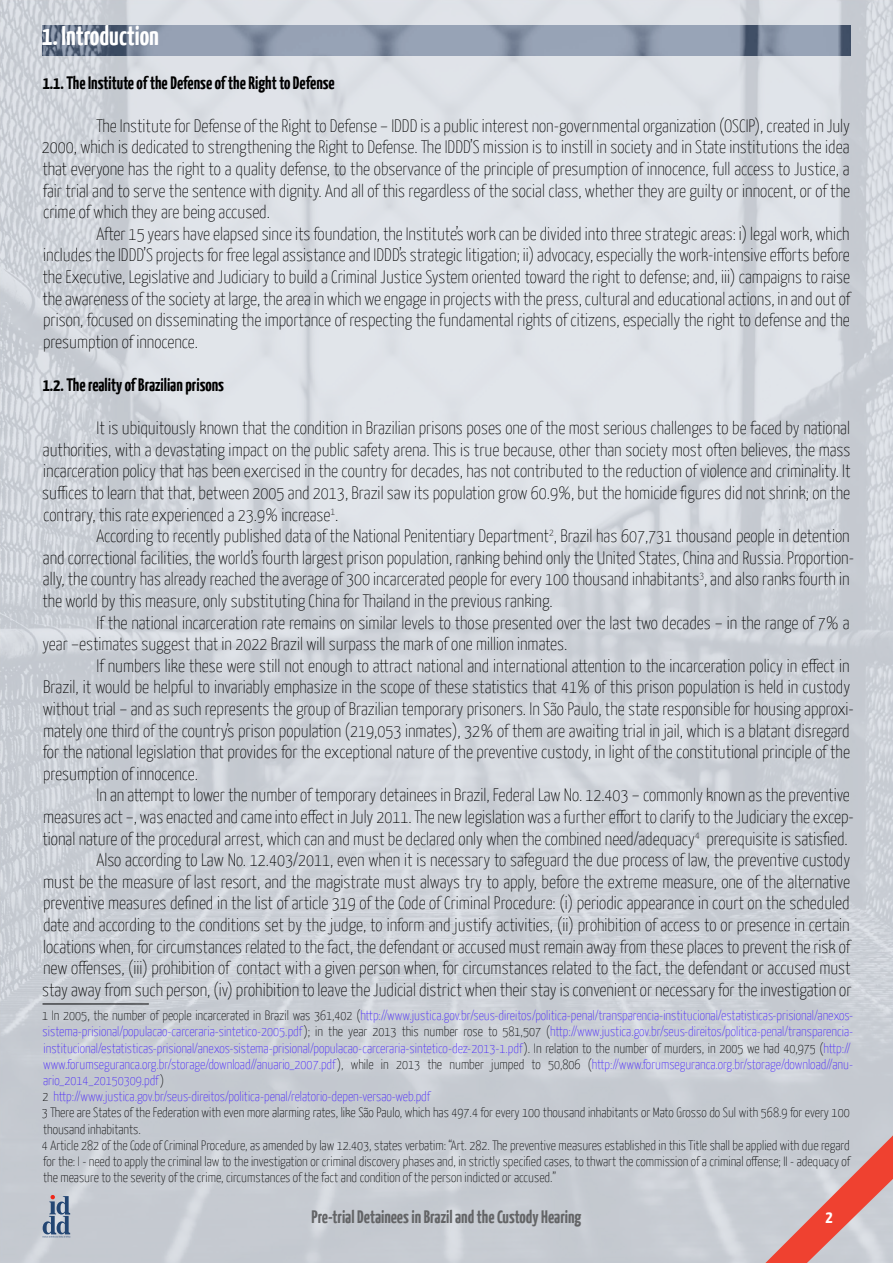
<style>
.page{position:relative;width:893px;height:1263px;background:#fff}
.page>*{position:absolute;margin:0;border:0;box-sizing:border-box;transform-origin:0 0}
.t1{font:700 27px "Yanone Kaffeesatz";color:#fff}
.t2{font:100 18px/21.6px "Yanone Kaffeesatz";color:#000;text-align:justify}
.t3{font:700 18px "Yanone Kaffeesatz";color:#000}
.t4{font:700 18px "Yanone Kaffeesatz";color:#636466}
.t5{font:700 18px "Yanone Kaffeesatz";color:#fff}
.t6{font:100 13.5px/16.2px "Yanone Kaffeesatz";color:#000}
.s1{color:#4624fb}
</style>
<div class="page">
<img style="left:0;top:0;width:893px;height:1263px">
<svg style="left:765px;top:1135px;width:128px;height:128px;background:#d3a7a7"></svg>
<svg style="left:43px;top:1195px;width:28px;height:42px"></svg>
<img style="left:43px;top:26px;width:807px;height:29px">
<hr style="left:43px;top:1003px;width:106px;height:1px;background:#000">
<h1 class="t1" style="left:42px;top:19px;width:118px">1. Introduction</h1>
<p class="t3" style="left:43px;top:71px;width:294px">1.1. The Institute of the Defense of the Right to Defense</p>
<p class="t2" style="left:42px;top:114px;width:810px;text-indent:55px">The Institute for Defense of the Right to Defense – IDDD is a public interest non-governmental organization (OSCIP), created in July 2000, which is dedicated to strengthening the Right to Defense. The IDDD’S mission is to instill in society and in State institutions the idea that everyone has the right to a quality defense, to the observance of the principle of presumption of innocence, full access to Justice, a fair trial and to serve the sentence with dignity. And all of this regardless of the social class, whether they are guilty or innocent, or of the crime of which they are being accused.</p>
<p class="t2" style="left:42px;top:222px;width:809px;text-indent:54px">After 15 years have elapsed since its foundation, the Institute’s work can be divided into three strategic areas: i) legal work, which includes the IDDD’S projects for free legal assistance and IDDD’s strategic litigation; ii) advocacy, especially the work-intensive efforts before the Executive, Legislative and Judiciary to build a Criminal Justice System oriented toward the right to defense; and, iii) campaigns to raise the awareness of the society at large, the area in which we engage in projects with the press, cultural and educational actions, in and out of prison, focused on disseminating the importance of respecting the fundamental rights of citizens, especially the right to defense and the presumption of innocence.</p>
<p class="t3" style="left:43px;top:374px;width:183px">1.2. The reality of Brazilian prisons</p>
<p class="t2" style="left:42px;top:417px;width:810px;text-indent:54px">It is ubiquitously known that the condition in Brazilian prisons poses one of the most serious challenges to be faced by national authorities, with a devastating impact on the public safety arena. This is true because, other than society most often believes, the mass incarceration policy that has been exercised in the country for decades, has not contributed to the reduction of violence and criminality. It suffices to learn that that, between 2005 and 2013, Brazil saw its population grow 60.9%, but the homicide figures did not shrink; on the contrary, this rate experienced a 23.9% increase<sup>1</sup>.</p>
<p class="t2" style="left:42px;top:525px;width:813px;text-align:left;text-indent:54px">According to recently published data of the National Penitentiary Department<sup>2</sup>, Brazil has 607,731 thousand people in detention and correctional facilities, the world’s fourth largest prison population, ranking behind only the United States, China and Russia. Proportion&shy;ally, the country has already reached the average of 300 incarcerated people for every 100 thousand inhabitants<sup>3</sup>, and also ranks fourth in the world by this measure, only substituting China for Thailand in the previous ranking.</p>
<p class="t2" style="left:42px;top:611px;width:809px;text-indent:54px">If the national incarceration rate remains on similar levels to those presented over the last two decades – in the range of 7% a year –estimates suggest that in 2022 Brazil will surpass the mark of one million inmates.</p>
<p class="t2" style="left:43px;top:654px;width:813px;text-align:left;text-indent:54px">If numbers like these were still not enough to attract national and international attention to the incarceration policy in effect in Brazil, it would be helpful to invariably emphasize in the scope of these statistics that 41% of this prison population is held in custody without trial − and as such represents the group of Brazilian temporary prisoners. In São Paulo, the state responsible for housing approxi&shy;mately one third of the country’s prison population (219,053 inmates), 32% of them are awaiting trial in jail, which is a blatant disregard for the national legislation that provides for the exceptional nature of the preventive custody, in light of the constitutional principle of the presumption of innocence.</p>
<p class="t2" style="left:97px;top:784px;width:755px">In an attempt to lower the number of temporary detainees in Brazil, Federal Law No. 12.403 − commonly known as the preventive</p>
<p class="t2" style="left:43px;top:805px;width:812px">measures act −, was enacted and came into effect in July 2011. The new legislation was a further effort to clarify to the Judiciary the excep-</p>
<p class="t2" style="left:42px;top:827px;width:807px">tional nature of the procedural arrest, which can and must be declared only when the combined need/adequacy<sup>4</sup> prerequisite is satisfied.</p>
<p class="t2" style="left:97px;top:849px;width:755px">Also according to Law No. 12.403/2011, even when it is necessary to safeguard the due process of law, the preventive custody</p>
<p class="t2" style="left:43px;top:870px;width:808px">must be the measure of last resort, and the magistrate must always try to apply, before the extreme measure, one of the alternative</p>
<p class="t2" style="left:43px;top:892px;width:808px">preventive measures defined in the list of article 319 of the Code of Criminal Procedure: (i) periodic appearance in court on the scheduled</p>
<p class="t2" style="left:43px;top:913px;width:808px">date and according to the conditions set by the judge, to inform and justify activities, (ii) prohibition of access to or presence in certain</p>
<p class="t2" style="left:43px;top:935px;width:808px">locations when, for circumstances related to the fact, the defendant or accused must remain away from these places to prevent the risk of</p>
<p class="t2" style="left:43px;top:957px;width:809px">new offenses, (iii) prohibition of contact with a given person when, for circumstances related to the fact, the defendant or accused must</p>
<p class="t2" style="left:42px;top:978px;width:811px">stay away from such person, (iv) prohibition to leave the Judicial district when their stay is convenient or necessary for the investigation or</p>
<p class="t6" style="left:42px;top:1007px;width:813px">1 In 2005, the number of people incarcerated in Brazil was 361,402 (<span class="s1">http://www.justica.gov.br/seus-direitos/politica-penal/transparencia-institucional/estatisticas-prisional/anexos&shy;sistema-prisional/populacao-carceraria-sintetico-2005.pdf</span>); in the year 2013 this number rose to 581,507 (<span class="s1">http://www.justica.gov.br/seus-direitos/politica-penal/transparencia&shy;institucional/estatisticas-prisional/anexos-sistema-prisional/populacao-carceraria-sintetico-dez-2013-1.pdf</span>). In relation to the number of murders, in 2005 we had 40,975 (<span class="s1">http:// www.forumseguranca.org.br/storage/download//anuario_2007.pdf</span>), while in 2013 the number jumped to 50,806 (<span class="s1">http://www.forumseguranca.org.br/storage/download//anu&shy;ario_2014_20150309.pdf</span>)<br>2 <span class="s1">http://www.justica.gov.br/seus-direitos/politica-penal/relatorio-depen-versao-web.pdf<br></span>3 There are States of the Federation with even more alarming rates, like São Paulo, which has 497.4 for every 100 thousand inhabitants or Mato Grosso do Sul with 568.9 for every 100 thousand inhabitants.<br>4 Article 282 of the Code of Criminal Procedure, as amended by law 12.403, states verbatim: “Art. 282. The preventive measures established in this Title shall be applied with due regard for the: I - need to apply the criminal law to the investigation or criminal discovery phases and, in strictly specified cases, to thwart the commission of a criminal offense; II - adequacy of the measure to the severity of the crime, circumstances of the fact and condition of the person indicted or accused.”</p>
<p class="t4" style="left:311px;top:1205px;width:271px">Pre-trial Detainees in Brazil and the Custody Hearing</p>
<p class="t5" style="left:826px;top:1205px;width:9px">2</p>
</div>
